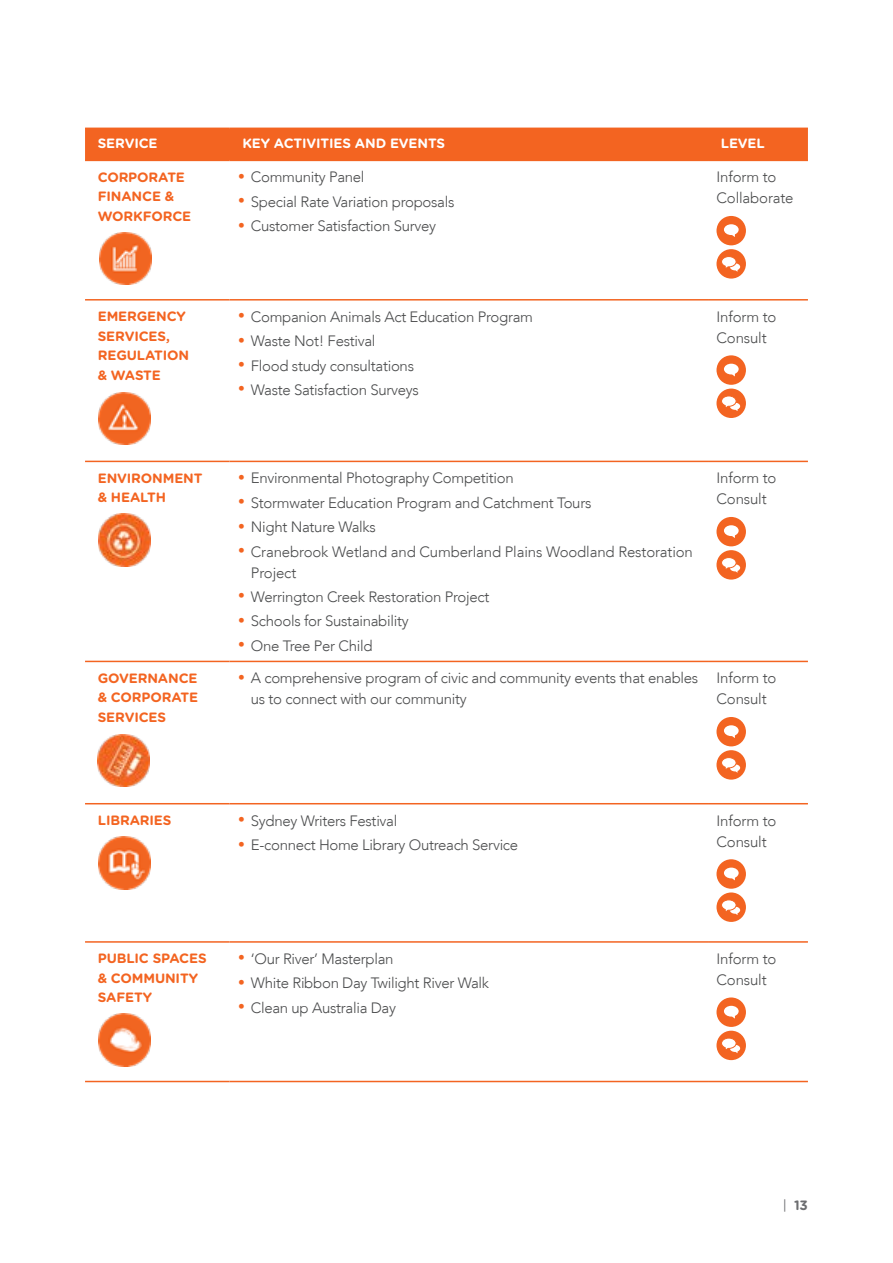
<style>
.page{position:relative;width:893px;height:1263px;background:#fff}
.page>*{position:absolute;margin:0;border:0;box-sizing:border-box;transform-origin:0 0}
.Body_10pt{font:300 15px/21px "Avenir LT";letter-spacing:-.02em;color:#4b4c4d}
.Body_10pt-2{font:700 13.5px/19.5px "Gotham Rounded";letter-spacing:-.01em;color:#f36421}
.Body_10pt-3{font:700 13.5px "Gotham Rounded";letter-spacing:-.01em;color:#fff}
.t1{font:700 13.5px "Gotham Rounded";color:#6c6d70}
.s1{font-size:13.5px;color:#f36421}
.s2{font-weight:400}
</style>
<div class="page">
<div style="left:85px;top:129px;width:723px;height:31px;background:#f36421"></div>
<hr style="left:85px;top:128px;width:145px;height:1px;background:#f36421">
<hr style="left:230px;top:128px;width:478px;height:1px;background:#f36421">
<hr style="left:708px;top:128px;width:100px;height:1px;background:#f36421">
<hr style="left:85px;top:160px;width:145px;height:1px;background:#f36421">
<hr style="left:230px;top:160px;width:478px;height:1px;background:#f36421">
<hr style="left:708px;top:160px;width:100px;height:1px;background:#f36421">
<hr style="left:85px;top:299px;width:145px;height:2px;background:#f36421">
<hr style="left:230px;top:299px;width:478px;height:2px;background:#f36421">
<hr style="left:708px;top:299px;width:100px;height:2px;background:#f36421">
<hr style="left:85px;top:461px;width:145px;height:1px;background:#f36421">
<hr style="left:230px;top:461px;width:478px;height:1px;background:#f36421">
<hr style="left:708px;top:461px;width:100px;height:1px;background:#f36421">
<hr style="left:85px;top:661px;width:145px;height:1px;background:#f36421">
<hr style="left:230px;top:661px;width:478px;height:1px;background:#f36421">
<hr style="left:708px;top:661px;width:100px;height:1px;background:#f36421">
<hr style="left:85px;top:803px;width:145px;height:1px;background:#f36421">
<hr style="left:230px;top:803px;width:478px;height:1px;background:#f36421">
<hr style="left:708px;top:803px;width:100px;height:1px;background:#f36421">
<hr style="left:85px;top:941px;width:145px;height:2px;background:#f36421">
<hr style="left:230px;top:941px;width:478px;height:2px;background:#f36421">
<hr style="left:708px;top:941px;width:100px;height:2px;background:#f36421">
<hr style="left:85px;top:1081px;width:145px;height:1px;background:#f36421">
<hr style="left:230px;top:1081px;width:478px;height:1px;background:#f36421">
<hr style="left:708px;top:1081px;width:100px;height:1px;background:#f36421">
<img style="left:99px;top:232px;width:53px;height:53px">
<div style="left:716px;top:216px;width:30px;height:29px;background:#f36421;border-radius:50%"></div>
<svg style="left:724px;top:224px;width:15px;height:13px"></svg>
<div style="left:716px;top:249px;width:30px;height:30px;background:#f36421;border-radius:50%"></div>
<svg style="left:721px;top:256px;width:19px;height:16px"></svg>
<img style="left:98px;top:392px;width:53px;height:52px">
<div style="left:716px;top:355px;width:30px;height:30px;background:#f36421;border-radius:50%"></div>
<svg style="left:724px;top:364px;width:15px;height:12px"></svg>
<div style="left:716px;top:389px;width:30px;height:29px;background:#f36421;border-radius:50%"></div>
<svg style="left:721px;top:396px;width:19px;height:15px"></svg>
<img style="left:98px;top:514px;width:53px;height:52px">
<div style="left:716px;top:517px;width:30px;height:29px;background:#f36421;border-radius:50%"></div>
<svg style="left:724px;top:525px;width:15px;height:13px"></svg>
<div style="left:716px;top:550px;width:30px;height:30px;background:#f36421;border-radius:50%"></div>
<svg style="left:721px;top:557px;width:19px;height:16px"></svg>
<img style="left:98px;top:734px;width:52px;height:52px">
<div style="left:716px;top:717px;width:30px;height:29px;background:#f36421;border-radius:50%"></div>
<svg style="left:724px;top:725px;width:15px;height:13px"></svg>
<div style="left:716px;top:750px;width:30px;height:30px;background:#f36421;border-radius:50%"></div>
<svg style="left:721px;top:757px;width:19px;height:16px"></svg>
<img style="left:98px;top:837px;width:53px;height:52px">
<div style="left:716px;top:859px;width:30px;height:30px;background:#f36421;border-radius:50%"></div>
<svg style="left:724px;top:867px;width:15px;height:13px"></svg>
<div style="left:716px;top:892px;width:30px;height:30px;background:#f36421;border-radius:50%"></div>
<svg style="left:721px;top:900px;width:19px;height:15px"></svg>
<img style="left:98px;top:1014px;width:53px;height:52px">
<div style="left:716px;top:997px;width:30px;height:30px;background:#f36421;border-radius:50%"></div>
<svg style="left:724px;top:1006px;width:15px;height:12px"></svg>
<div style="left:716px;top:1031px;width:30px;height:29px;background:#f36421;border-radius:50%"></div>
<svg style="left:721px;top:1038px;width:19px;height:15px"></svg>
<p class="Body_10pt-3" style="left:98px;top:134px;width:61px">SERVICE</p>
<p class="Body_10pt-3" style="left:242px;top:134px;width:204px">KEY ACTIVITIES AND EVENTS</p>
<p class="Body_10pt-3" style="left:721px;top:134px;width:46px">LEVEL</p>
<p class="Body_10pt-2" style="left:98px;top:167px;width:95px">CORPORATE<br>FINANCE &amp;<br>WORKFORCE</p>
<p class="Body_10pt" style="left:238px;top:167px;width:128px"><span class="s1">•</span> Community Panel</p>
<p class="Body_10pt" style="left:716px;top:167px;width:79px">Inform to<br>Collaborate</p>
<p class="Body_10pt" style="left:238px;top:191px;width:218px"><span class="s1">•</span> Special Rate Variation proposals</p>
<p class="Body_10pt" style="left:238px;top:216px;width:200px"><span class="s1">•</span> Customer Satisfaction Survey</p>
<p class="Body_10pt-2" style="left:98px;top:306px;width:93px">EMERGENCY<br>SERVICES,<br>REGULATION &amp; WASTE</p>
<p class="Body_10pt" style="left:238px;top:306px;width:296px"><span class="s1">•</span> Companion Animals Act Education Program</p>
<p class="Body_10pt" style="left:238px;top:331px;width:139px"><span class="s1">•</span> Waste Not! Festival</p>
<p class="Body_10pt" style="left:238px;top:355px;width:177px"><span class="s1">•</span> Flood study consultations</p>
<p class="Body_10pt" style="left:238px;top:379px;width:182px"><span class="s1">•</span> Waste Satisfaction Surveys</p>
<p class="Body_10pt" style="left:716px;top:306px;width:61px">Inform to<br>Consult</p>
<p class="Body_10pt-2" style="left:98px;top:468px;width:106px">ENVIRONMENT &amp; HEALTH</p>
<p class="Body_10pt" style="left:238px;top:468px;width:277px"><span class="s1">•</span> Environmental Photography Competition</p>
<p class="Body_10pt" style="left:238px;top:492px;width:355px"><span class="s1">•</span> Stormwater Education Program and Catchment Tours</p>
<p class="Body_10pt" style="left:238px;top:516px;width:139px"><span class="s1">•</span> Night Nature Walks</p>
<p class="Body_10pt" style="left:251px;top:541px;width:444px;text-indent:-13px"><span class="s1">•</span> Cranebrook Wetland and Cumberland Plains Woodland Restoration<br>Project</p>
<p class="Body_10pt" style="left:238px;top:586px;width:253px"><span class="s1">•</span> Werrington Creek Restoration Project</p>
<p class="Body_10pt" style="left:238px;top:611px;width:172px"><span class="s1">•</span> Schools for Sustainability</p>
<p class="Body_10pt" style="left:238px;top:635px;width:136px"><span class="s1">•</span> One Tree Per Child</p>
<p class="Body_10pt" style="left:716px;top:468px;width:61px">Inform to<br>Consult</p>
<p class="Body_10pt-2" style="left:98px;top:668px;width:102px;text-align:justify">GOVERNANCE &amp; CORPORATE SERVICES</p>
<p class="Body_10pt" style="left:251px;top:668px;width:449px;text-indent:-13px"><span class="s1">•</span> A comprehensive program of civic and community events that enables us to connect with our community</p>
<p class="Body_10pt" style="left:716px;top:668px;width:61px">Inform to<br>Consult</p>
<p class="Body_10pt-2" style="left:98px;top:810px;width:75px">LIBRARIES</p>
<p class="Body_10pt" style="left:238px;top:810px;width:161px"><span class="s1">•</span> Sydney Writers Festival</p>
<p class="Body_10pt" style="left:238px;top:834px;width:282px"><span class="s1">•</span> E-connect Home Library Outreach Service</p>
<p class="Body_10pt-2" style="left:98px;top:948px;width:110px">PUBLIC SPACES &amp; COMMUNITY<br>SAFETY</p>
<p class="Body_10pt" style="left:238px;top:948px;width:157px"><span class="s1">•</span> ‘Our River’ Masterplan</p>
<p class="Body_10pt" style="left:238px;top:973px;width:252px"><span class="s1">•</span> White Ribbon Day Twilight River Walk</p>
<p class="Body_10pt" style="left:238px;top:997px;width:159px"><span class="s1">•</span> Clean up Australia Day</p>
<p class="Body_10pt" style="left:716px;top:810px;width:61px">Inform to<br>Consult</p>
<p class="Body_10pt" style="left:716px;top:948px;width:61px">Inform to<br>Consult</p>
<p class="t1" style="left:783px;top:1195px;width:27px"><span class="s2">|</span> 13</p>
</div>
